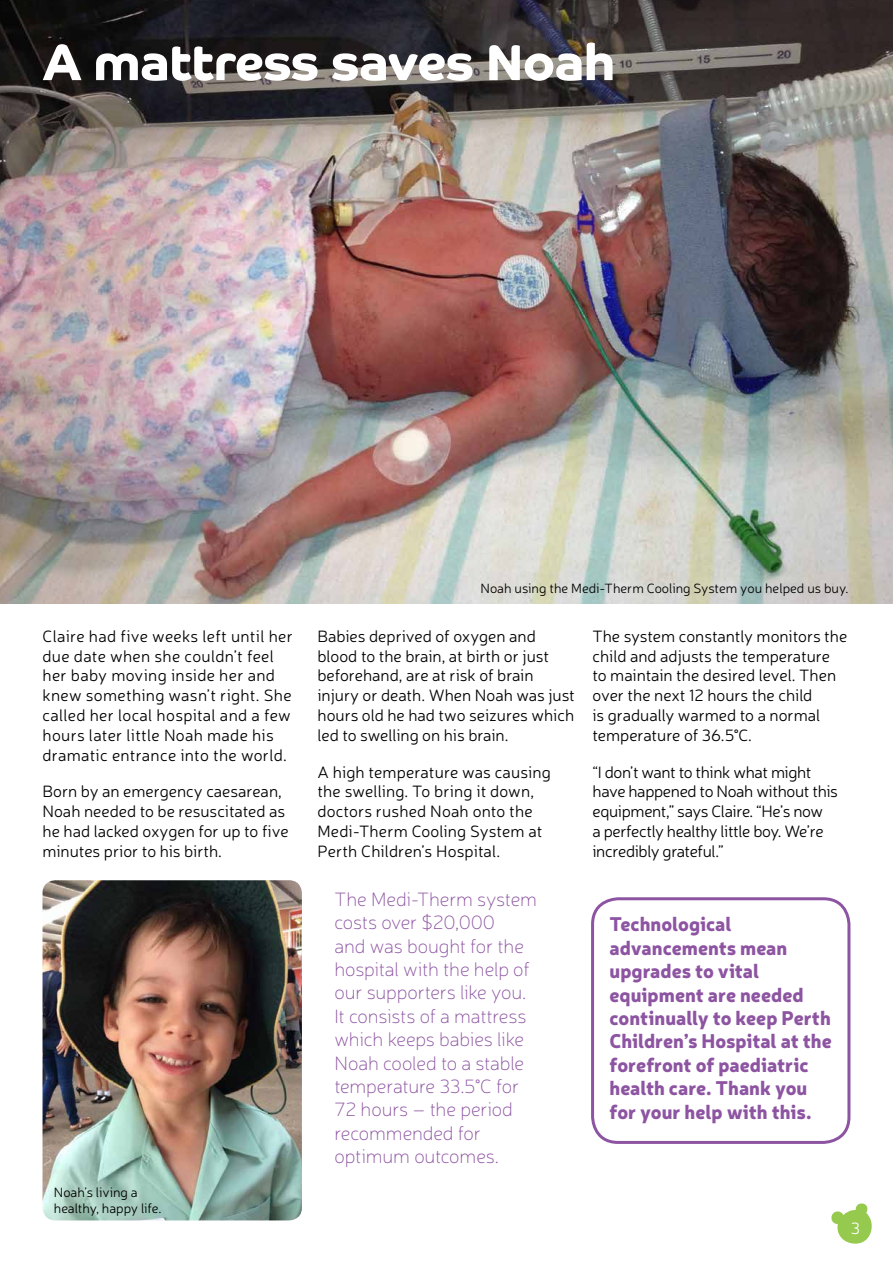
<style>
.page{position:relative;width:893px;height:1263px;background:#fff}
.page>*{position:absolute;margin:0;border:0;box-sizing:border-box;transform-origin:0 0}
.t1{font:700 51px "Co Headline";letter-spacing:-.01em;color:#fff}
.t2{font:100 19.5px/23.4px "Neris";letter-spacing:-.01em;color:#8d54a2}
.t3{font:900 19.5px/23.4px "Neris";color:#8d54a2}
.t4{font:300 16.5px/19.8px "Neris";color:#000}
.t5{font:300 16.5px/19.8px "Neris";letter-spacing:.02em;color:#000}
.t6{font:300 16.5px/19.8px "Neris";letter-spacing:-.02em;color:#000}
.t7{font:300 16.5px "Neris";color:#fff}
.t8{font:300 13.5px/16.2px "Neris";color:#000}
</style>
<div class="page">
<img style="left:0;top:0;width:893px;height:604px">
<svg style="left:831px;top:1203px;width:41px;height:41px"></svg>
<img style="left:43px;top:880px;width:259px;height:340px">
<div style="left:591px;top:897px;width:259px;height:247px;border:3px solid #8d54a2;border-radius:26px"></div>
<h1 class="t1" style="left:43px;top:33px;width:574px">A mattress saves Noah</h1>
<p class="t5" style="left:43px;top:626px;width:252px">Claire had five weeks left until her due date when she couldn’t feel her baby moving inside her and knew something wasn’t right. She called her local hospital and a few hours later little Noah made his dramatic entrance into the world.</p>
<p class="t4" style="left:43px;top:781px;width:248px">Born by an emergency caesarean,<br>Noah needed to be resuscitated as he had lacked oxygen for up to five minutes prior to his birth.</p>
<p class="t8" style="left:54px;top:1183px;width:109px">Noah’s living a healthy, happy life.</p>
<p class="t8" style="left:480px;top:579px;width:369px">Noah using the Medi-Therm Cooling System you helped us buy.</p>
<p class="t4" style="left:317px;top:626px;width:259px">Babies deprived of oxygen and blood to the brain, at birth or just beforehand, are at risk of brain injury or death. When Noah was just hours old he had two seizures which led to swelling on his brain.</p>
<p class="t4" style="left:317px;top:761px;width:235px">A high temperature was causing the swelling. To bring it down, doctors rushed Noah onto the<br>Medi-Therm Cooling System at<br>Perth Children’s Hospital.</p>
<p class="t2" style="left:334px;top:887px;width:204px">The Medi-Therm system costs over $20,000<br>and was bought for the hospital with the help of our supporters like you.<br>It consists of a mattress which keeps babies like<br>Noah cooled to a stable temperature 33.5°C for<br>72 hours – the period recommended for optimum outcomes.</p>
<p class="t4" style="left:592px;top:626px;width:256px">The system constantly monitors the child and adjusts the temperature to maintain the desired level. Then over the next 12 hours the child<br>is gradually warmed to a normal temperature of 36.5°C.</p>
<p class="t6" style="left:592px;top:761px;width:247px">“I don’t want to think what might have happened to Noah without this equipment,” says Claire. “He’s now<br>a perfectly healthy little boy. We’re incredibly grateful.”</p>
<p class="t3" style="left:609px;top:911px;width:224px">Technological advancements mean upgrades to vital equipment are needed continually to keep Perth<br>Children’s Hospital at the forefront of paediatric health care. Thank you for your help with this.</p>
<p class="t7" style="left:851px;top:1217px;width:11px">3</p>
</div>
